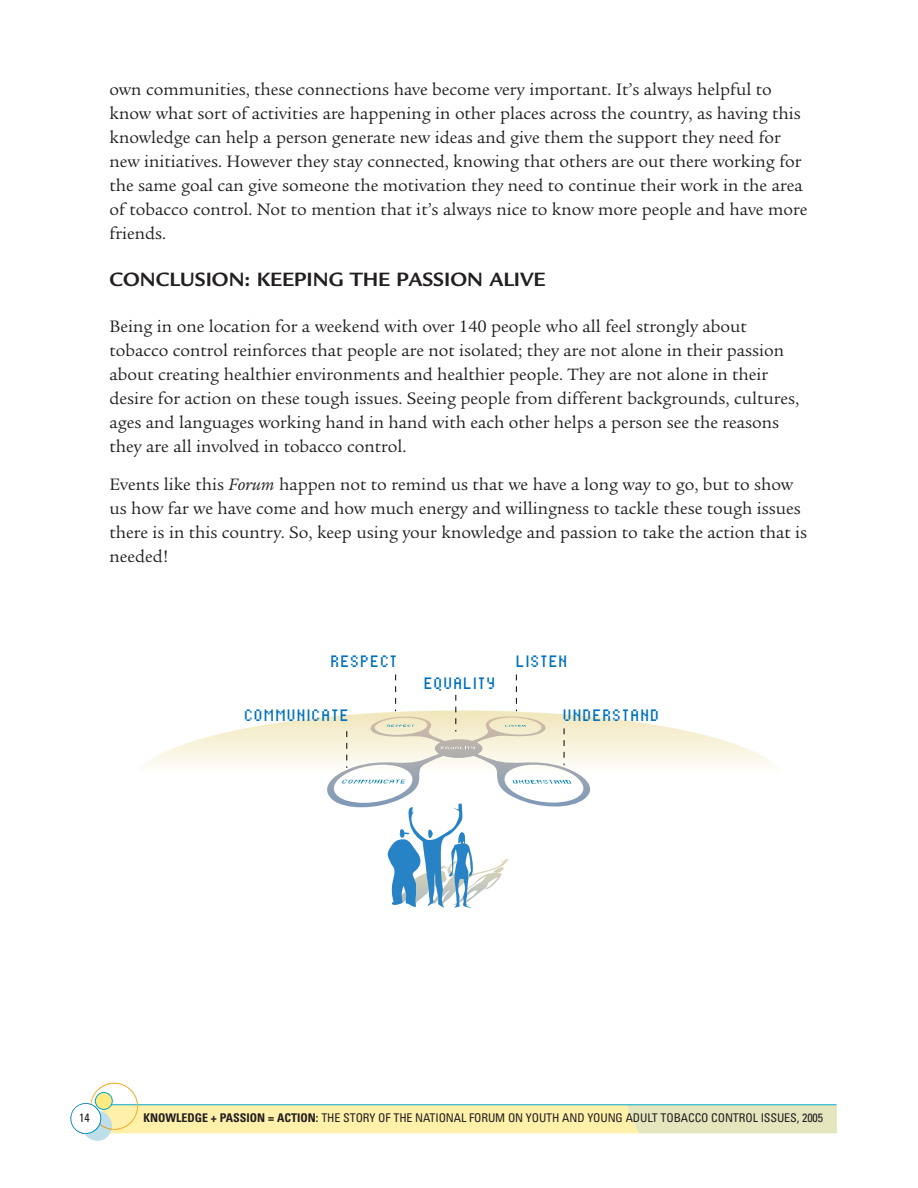
<style>
.page{position:relative;width:918px;height:1188px;background:#fff}
.page>*{position:absolute;margin:0;border:0;box-sizing:border-box;transform-origin:0 0}
.t1{font:700 21px "Legacy Sans";color:#231f20}
.t2{font:18px/24px "Legacy Serif";color:#231f20}
.t3{font:16.5px "Supernatural 1002";color:#0072bc}
.t4{font:condensed 12px "Univers";letter-spacing:-.01em;color:#231f20}
.s1{font-style:italic}
.s2{font-weight:700}
</style>
<div class="page">
<svg style="left:71px;top:1083px;width:766px;height:58px"></svg>
<svg style="left:133px;top:711px;width:653px;height:145px"></svg>
<svg style="left:321px;top:675px;width:276px;height:233px"></svg>
<p class="t2" style="left:110px;top:79px;width:699px">own communities, these connections have become very important. It’s always helpful to know what sort of activities are happening in other places across the country, as having this knowledge can help a person generate new ideas and give them the support they need for new initiatives. However they stay connected, knowing that others are out there working for the same goal can give someone the motivation they need to continue their work in the area of tobacco control. Not to mention that it’s always nice to know more people and have more friends.</p>
<p class="t1" style="left:110px;top:271px;width:437px">CONCLUSION: KEEPING THE PASSION ALIVE</p>
<p class="t2" style="left:110px;top:316px;width:691px">Being in one location for a weekend with over 140 people who all feel strongly about tobacco control reinforces that people are not isolated; they are not alone in their passion about creating healthier environments and healthier people. They are not alone in their desire for action on these tough issues. Seeing people from different backgrounds, cultures, ages and languages working hand in hand with each other helps a person see the reasons they are all involved in tobacco control.</p>
<p class="t2" style="left:109px;top:474px;width:699px">Events like this <span class="s1">Forum</span> happen not to remind us that we have a long way to go, but to show us how far we have come and how much energy and willingness to tackle these tough issues there is in this country. So, keep using your knowledge and passion to take the action that is needed!</p>
<p class="t3" style="left:332px;top:655px;width:69px">RESPECT</p>
<p class="t3" style="left:245px;top:709px;width:107px">COMMUNICATE</p>
<p class="t3" style="left:425px;top:677px;width:74px">EQUALITY</p>
<p class="t3" style="left:517px;top:655px;width:54px">LISTEN</p>
<p class="t3" style="left:564px;top:709px;width:99px">UNDERSTAND</p>
<p class="t4" style="left:79px;top:1113px;width:12px">14</p>
<p class="t4" style="left:143px;top:1113px;width:681px"><span class="s2">KNOWLEDGE + PASSION = ACTION:</span> THE STORY OF THE NATIONAL FORUM ON YOUTH AND YOUNG ADULT TOBACCO CONTROL ISSUES, 2005</p>
</div>
